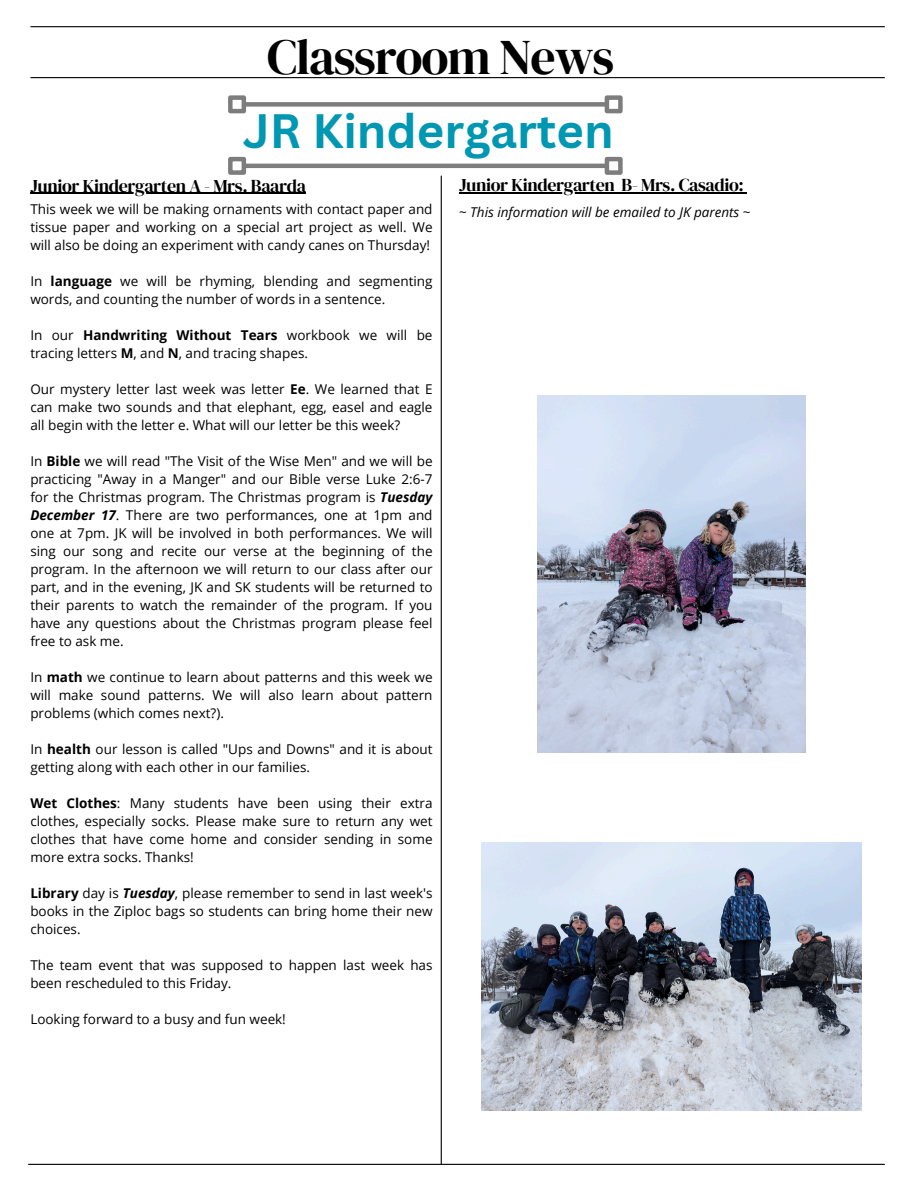
<style>
.page{position:relative;width:918px;height:1188px;background:#fff}
.page>*{position:absolute;margin:0;border:0;box-sizing:border-box;transform-origin:0 0}
.t1{font:49.8px "DM Serif Display";letter-spacing:-.025em;color:#000}
.t2{font:700 46.95px "Canva Sans";color:#0097b2}
.t3{font:18px "DM Serif Display";letter-spacing:-.02em;color:#000}
.t4{font:13.5px/18px "Open Sans";color:#000;text-align:justify}
.t5{font:italic 13.5px "Open Sans";color:#000}
.s1{font-style:normal}
.s2{font-weight:700}
.s3{font-weight:700;font-style:italic}
</style>
<div class="page">
<hr style="left:31px;top:26px;width:853px;height:1px;background:#000">
<hr style="left:441px;top:176px;width:1px;height:988px;background:#000">
<hr style="left:29px;top:1164px;width:855px;height:1px;background:#000">
<hr style="left:31px;top:77px;width:853px;height:1px;background:#000">
<hr style="left:245px;top:164px;width:361px;height:4px;background:#7d7d7d">
<div style="left:245px;top:102px;width:361px;height:5px;background:#7d7d7d"></div>
<img style="left:538px;top:396px;width:268px;height:356px">
<hr style="left:30px;top:193px;width:276px;height:1px;background:#000">
<hr style="left:459px;top:192px;width:155px;height:2px;background:#000">
<svg style="left:614px;top:192px;width:8px;height:2px"></svg>
<hr style="left:622px;top:192px;width:122px;height:2px;background:#000">
<img style="left:482px;top:843px;width:380px;height:268px">
<p class="t1" style="left:267px;top:22px;width:348px">Classroom News</p>
<p class="t2" style="left:243px;top:98px;width:372px">JR Kindergarten</p>
<p class="t3" style="left:459px;top:173px;width:287px">Junior Kindergarten B- Mrs. Casadio:</p>
<p class="t5" style="left:459px;top:203px;width:293px"><span class="s1">~</span> This information will be emailed to JK parents ~</p>
<p class="t3" style="left:30px;top:173px;width:277px">Junior Kindergarten A - Mrs. Baarda</p>
<h2 class="t4" style="left:30px;top:200px;width:404px">This week we will be making ornaments with contact paper and tissue paper and working on a special art project as well. We will also be doing an experiment with candy canes on Thursday!</h2>
<p class="t4" style="left:30px;top:272px;width:404px">In <span class="s2">language</span> we will be rhyming, blending and segmenting words, and counting the number of words in a sentence.</p>
<h1 class="t4" style="left:30px;top:326px;width:404px">In our <span class="s2">Handwriting Without Tears</span> workbook we will be tracing letters <span class="s2">M</span>, and <span class="s2">N</span>, and tracing shapes.</h1>
<p class="t4" style="left:30px;top:380px;width:404px">Our mystery letter last week was letter <span class="s2">Ee</span>. We learned that E can make two sounds and that elephant, egg, easel and eagle all begin with the letter e. What will our letter be this week?</p>
<p class="t4" style="left:30px;top:452px;width:404px">In <span class="s2">Bible</span> we will read "The Visit of the Wise Men" and we will be practicing "Away in a Manger" and our Bible verse Luke 2:6-7 for the Christmas program. The Christmas program is <span class="s3">Tuesday December 17</span>. There are two performances, one at 1pm and one at 7pm. JK will be involved in both performances. We will sing our song and recite our verse at the beginning of the program. In the afternoon we will return to our class after our part, and in the evening, JK and SK students will be returned to their parents to watch the remainder of the program. If you have any questions about the Christmas program please feel free to ask me.</p>
<p class="t4" style="left:30px;top:668px;width:404px">In <span class="s2">math</span> we continue to learn about patterns and this week we will make sound patterns. We will also learn about pattern problems (which comes next?).</p>
<p class="t4" style="left:30px;top:740px;width:404px">In <span class="s2">health</span> our lesson is called "Ups and Downs" and it is about getting along with each other in our families.</p>
<p class="t4" style="left:30px;top:794px;width:404px"><span class="s2">Wet Clothes</span>: Many students have been using their extra clothes, especially socks. Please make sure to return any wet clothes that have come home and consider sending in some more extra socks. Thanks!</p>
<p class="t4" style="left:30px;top:884px;width:404px"><span class="s2">Library</span> day is <span class="s3">Tuesday</span>, please remember to send in last week's books in the Ziploc bags so students can bring home their new choices.</p>
<p class="t4" style="left:30px;top:956px;width:404px">The team event that was supposed to happen last week has been rescheduled to this Friday.</p>
<p class="t4" style="left:30px;top:1010px;width:257px">Looking forward to a busy and fun week!</p>
</div>
